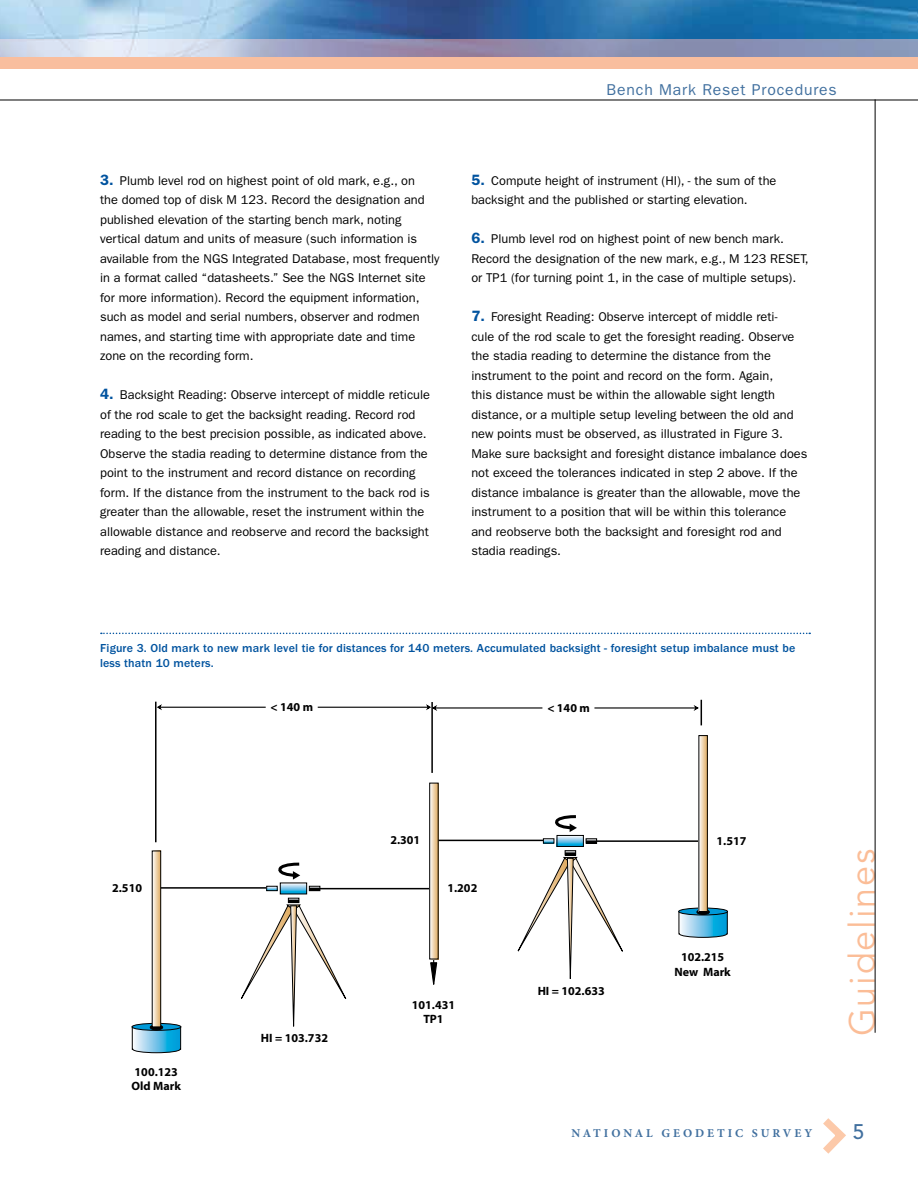
<style>
.page{position:relative;width:918px;height:1188px;background:#fff}
.page>*{position:absolute;margin:0;border:0;box-sizing:border-box;transform-origin:0 0}
.t1{font:36px "Avenir";letter-spacing:.05em;color:#fbbd97}
.t2{font:500 21px "Avenir LT Std";color:#41709f}
.t3{font:15.75px "ITC Franklin Gothic Std";letter-spacing:.055em;color:#41709f}
.t4{font:12.75px/19.5px "ITC Franklin Gothic Std";color:#000}
.t5{font:500 12px/14.4px "ITC Franklin Gothic Std";letter-spacing:.01em;color:#00539f}
.t6{font:700 12px/14.5px "Myriad";color:#000;text-align:center}
.t7{font:700 12px "Minion Pro";letter-spacing:.24em;color:#41709f}
.s1{font-weight:600;font-size:15px;color:#00539f}
</style>
<div class="page">
<hr style="left:0;top:100px;width:918px;height:1px;background:#000">
<hr style="left:875px;top:99px;width:1px;height:934px;background:#000">
<img style="left:0;top:0;width:918px;height:39px">
<svg style="left:0;top:39px;width:918px;height:30px;background:#c5b0b4"></svg>
<svg style="left:823px;top:1118px;width:23px;height:36px"></svg>
<svg style="left:101px;top:633px;width:709px;height:1px"></svg>
<svg style="left:429px;top:952px;width:9px;height:33px"></svg>
<hr style="left:316px;top:888px;width:113px;height:1px;background:#000">
<hr style="left:157px;top:887px;width:119px;height:2px;background:#000">
<svg style="left:132px;top:1028px;width:49px;height:25px"></svg>
<svg style="left:132px;top:1023px;width:49px;height:7px"></svg>
<div style="left:132px;top:1023px;width:49px;height:8px;border:1px solid #000;border-radius:50%"></div>
<div style="left:150px;top:1025px;width:13px;height:5px;background:#000;border-radius:50%"></div>
<div style="left:150px;top:1025px;width:13px;height:5px;border:1px solid #000;border-radius:50%"></div>
<svg style="left:154px;top:853px;width:5px;height:172px"></svg>
<div style="left:152px;top:851px;width:9px;height:176px;border:1px solid #000"></div>
<svg style="left:432px;top:785px;width:4px;height:172px"></svg>
<div style="left:309px;top:886px;width:11px;height:5px;border:1px solid #000"></div>
<div style="left:266px;top:886px;width:11px;height:5px;border:1px solid #000"></div>
<svg style="left:241px;top:898px;width:106px;height:129px"></svg>
<svg style="left:282px;top:885px;width:23px;height:7px"></svg>
<div style="left:280px;top:883px;width:27px;height:11px;border:1px solid #000"></div>
<svg style="left:278px;top:862px;width:22px;height:18px"></svg>
<hr style="left:431px;top:702px;width:2px;height:71px;background:#000">
<hr style="left:155px;top:702px;width:2px;height:140px;background:#000">
<hr style="left:160px;top:707px;width:106px;height:1px;background:#000">
<svg style="left:156px;top:703px;width:8px;height:9px"></svg>
<hr style="left:318px;top:707px;width:110px;height:1px;background:#000">
<hr style="left:593px;top:840px;width:106px;height:2px;background:#000">
<hr style="left:439px;top:840px;width:114px;height:1px;background:#000">
<svg style="left:679px;top:912px;width:49px;height:26px"></svg>
<div style="left:679px;top:908px;width:49px;height:7px;background:#0099d8;border-radius:50%"></div>
<div style="left:679px;top:908px;width:49px;height:7px;border:1px solid #000;border-radius:50%"></div>
<div style="left:697px;top:910px;width:12px;height:5px;background:#000;border-radius:50%"></div>
<div style="left:697px;top:909px;width:13px;height:6px;border:1px solid #000;border-radius:50%"></div>
<svg style="left:701px;top:737px;width:5px;height:173px"></svg>
<div style="left:699px;top:735px;width:9px;height:177px;border:1px solid #000"></div>
<div style="left:586px;top:839px;width:11px;height:4px;border:1px solid #000"></div>
<div style="left:565px;top:850px;width:11px;height:5px;border:1px solid #000"></div>
<svg style="left:517px;top:851px;width:106px;height:128px"></svg>
<svg style="left:559px;top:837px;width:23px;height:8px"></svg>
<div style="left:557px;top:835px;width:27px;height:12px;border:1px solid #000"></div>
<svg style="left:555px;top:815px;width:22px;height:17px"></svg>
<hr style="left:435px;top:707px;width:107px;height:2px;background:#000">
<svg style="left:424px;top:703px;width:15px;height:10px"></svg>
<hr style="left:594px;top:707px;width:102px;height:2px;background:#000">
<svg style="left:692px;top:700px;width:10px;height:25px"></svg>
<p class="t4" style="left:100px;top:171px;width:341px"><span class="s1">3.</span> Plumb level rod on highest point of old mark, e.g., on<br>the domed top of disk M 123. Record the designation and published elevation of the starting bench mark, noting vertical datum and units of measure (such information is available from the NGS Integrated Database, most frequently in a format called “datasheets.” See the NGS Internet site for more information). Record the equipment information, such as model and serial numbers, observer and rodmen names, and starting time with appropriate date and time zone on the recording form.</p>
<p class="t4" style="left:100px;top:385px;width:331px"><span class="s1">4.</span> Backsight Reading: Observe intercept of middle reticule of the rod scale to get the backsight reading. Record rod reading to the best precision possible, as indicated above.<br>Observe the stadia reading to determine distance from the point to the instrument and record distance on recording form. If the distance from the instrument to the back rod is greater than the allowable, reset the instrument within the allowable distance and reobserve and record the backsight reading and distance.</p>
<p class="t3" style="left:607px;top:80px;width:232px">Bench Mark Reset Procedures</p>
<p class="t4" style="left:471px;top:171px;width:307px"><span class="s1">5.</span> Compute height of instrument (HI), - the sum of the backsight and the published or starting elevation.</p>
<p class="t4" style="left:471px;top:229px;width:339px"><span class="s1">6.</span> Plumb level rod on highest point of new bench mark.<br>Record the designation of the new mark, e.g., M 123 RESET, or TP1 (for turning point 1, in the case of multiple setups).</p>
<p class="t4" style="left:471px;top:307px;width:338px"><span class="s1">7.</span> Foresight Reading: Observe intercept of middle reti-<br>cule of the rod scale to get the foresight reading. Observe the stadia reading to determine the distance from the instrument to the point and record on the form. Again,<br>this distance must be within the allowable sight length distance, or a multiple setup leveling between the old and new points must be observed, as illustrated in Figure 3.<br>Make sure backsight and foresight distance imbalance does not exceed the tolerances indicated in step 2 above. If the distance imbalance is greater than the allowable, move the instrument to a position that will be within this tolerance and reobserve both the backsight and foresight rod and stadia readings.</p>
<p class="t5" style="left:100px;top:641px;width:697px">Figure 3. Old mark to new mark level tie for distances for 140 meters. Accumulated backsight - foresight setup imbalance must be less thatn 10 meters.</p>
<p class="t6" style="left:271px;top:700px;width:44px">&lt; 140 m</p>
<p class="t6" style="left:547px;top:701px;width:44px">&lt; 140 m</p>
<p class="t6" style="left:390px;top:833px;width:31px">2.301</p>
<p class="t6" style="left:717px;top:834px;width:31px">1.517</p>
<p class="t6" style="left:112px;top:881px;width:31px">2.510</p>
<p class="t6" style="left:447px;top:881px;width:31px">1.202</p>
<p class="t6" style="left:132px;top:1065px;width:51px;text-align:left">100.123<br>Old Mark</p>
<p class="t6" style="left:261px;top:1032px;width:69px">HI = 103.732</p>
<p class="t6" style="left:412px;top:998px;width:45px">101.431<br>TP1</p>
<p class="t6" style="left:538px;top:984px;width:69px">HI = 102.633</p>
<p class="t6" style="left:675px;top:950px;width:58px">102.215<br>New Mark</p>
<h1 class="t1" style="left:842px;top:1036px;width:189px;rotate:-90deg">Guidelines</h1>
<p class="t7" style="left:571px;top:1124px;width:242px">NATIONAL GEODETIC SURVEY</p>
<h2 class="t2" style="left:853px;top:1120px;width:13px">5</h2>
</div>
